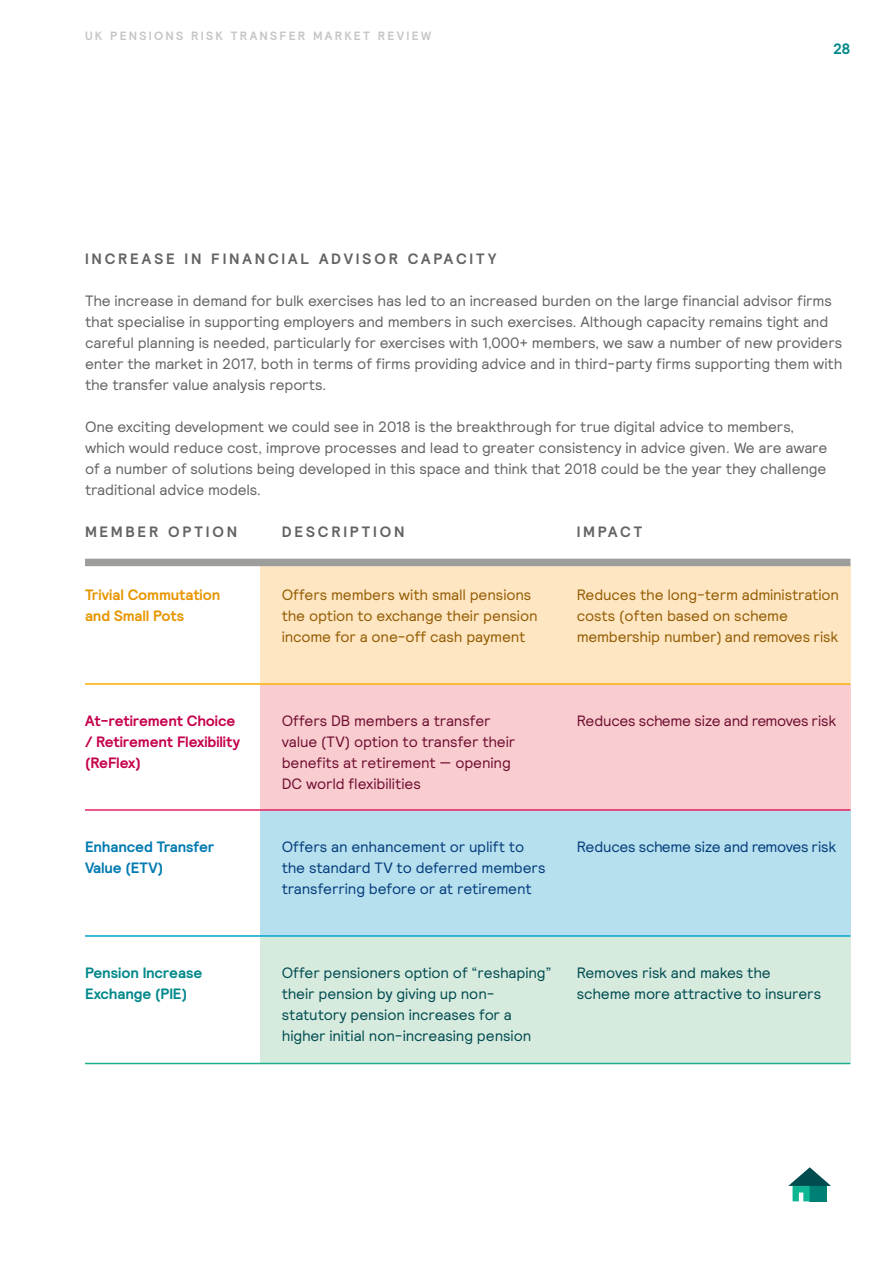
<style>
.page{position:relative;width:893px;height:1263px;background:#fff}
.page>*{position:absolute;margin:0;border:0;box-sizing:border-box;transform-origin:0 0}
.t1{font:15px/21px "Relative";letter-spacing:-.01em;color:#646363}
.t2{font:15px/21px "Relative";letter-spacing:-.01em;color:#935b00}
.t3{font:15px/21px "Relative";letter-spacing:-.01em;color:#004b50}
.t4{font:15px/21px "Relative";letter-spacing:-.01em;color:#6f0d30}
.t5{font:15px/21px "Relative";letter-spacing:-.01em;color:#043c7b}
.t6{font:700 15px "Relative";letter-spacing:.19em;color:#646363}
.t7{font:700 15px/21px "Relative";letter-spacing:-.01em;color:#c5004c}
.t8{font:700 15px/21px "Relative";letter-spacing:-.01em;color:#e89600}
.t9{font:700 15px/21px "Relative";letter-spacing:-.01em;color:#00888a}
.t10{font:700 15px/21px "Relative";letter-spacing:-.01em;color:#007ab1}
.t11{font:700 12px "Relative";letter-spacing:.19em;color:#c6c6c6}
</style>
<div class="page">
<div style="left:260px;top:564px;width:590px;height:119px;background:#fee6c3"></div>
<div style="left:260px;top:685px;width:590px;height:126px;background:#f9cdd0"></div>
<div style="left:260px;top:811px;width:590px;height:126px;background:#b6e0ee"></div>
<div style="left:260px;top:937px;width:590px;height:126px;background:#d6eade"></div>
<div style="left:85px;top:559px;width:765px;height:7px;background:#9d9d9c"></div>
<hr style="left:85px;top:683px;width:765px;height:2px;background:#f9b000">
<hr style="left:85px;top:809px;width:765px;height:2px;background:#e7205f">
<hr style="left:85px;top:935px;width:765px;height:2px;background:#00a4ce">
<hr style="left:85px;top:1063px;width:765px;height:1px;background:#1daf8e">
<svg style="left:788px;top:1167px;width:43px;height:34px"></svg>
<p class="t11" style="left:85px;top:28px;width:347px">UK PENSIONS RISK TRANSFER MARKET REVIEW</p>
<p class="t9" style="left:833px;top:38px;width:19px">28</p>
<p class="t6" style="left:85px;top:249px;width:413px">INCREASE IN FINANCIAL ADVISOR CAPACITY</p>
<p class="t1" style="left:85px;top:290px;width:759px">The increase in demand for bulk exercises has led to an increased burden on the large financial advisor firms that specialise in supporting employers and members in such exercises. Although capacity remains tight and careful planning is needed, particularly for exercises with 1,000+ members, we saw a number of new providers enter the market in 2017, both in terms of firms providing advice and in third-party firms supporting them with the transfer value analysis reports.</p>
<p class="t1" style="left:85px;top:416px;width:744px">One exciting development we could see in 2018 is the breakthrough for true digital advice to members, which would reduce cost, improve processes and lead to greater consistency in advice given. We are aware of a number of solutions being developed in this space and think that 2018 could be the year they challenge traditional advice models.</p>
<p class="t6" style="left:85px;top:522px;width:154px">MEMBER OPTION</p>
<p class="t6" style="left:282px;top:522px;width:125px">DESCRIPTION</p>
<p class="t6" style="left:577px;top:522px;width:67px">IMPACT</p>
<p class="t8" style="left:85px;top:584px;width:137px">Trivial Commutation and Small Pots</p>
<p class="t7" style="left:85px;top:710px;width:156px">At-retirement Choice / Retirement Flexibility (ReFlex)</p>
<p class="t10" style="left:85px;top:836px;width:131px">Enhanced Transfer<br>Value (ETV)</p>
<p class="t9" style="left:85px;top:962px;width:119px">Pension Increase<br>Exchange (PIE)</p>
<p class="t2" style="left:282px;top:584px;width:257px">Offers members with small pensions the option to exchange their pension income for a one-off cash payment</p>
<p class="t4" style="left:282px;top:710px;width:235px">Offers DB members a transfer value (TV) option to transfer their benefits at retirement — opening<br>DC world flexibilities</p>
<p class="t5" style="left:282px;top:836px;width:265px">Offers an enhancement or uplift to the standard TV to deferred members transferring before or at retirement</p>
<p class="t2" style="left:577px;top:584px;width:264px">Reduces the long-term administration costs (often based on scheme membership number) and removes risk</p>
<p class="t4" style="left:577px;top:710px;width:261px">Reduces scheme size and removes risk</p>
<p class="t5" style="left:577px;top:836px;width:261px">Reduces scheme size and removes risk</p>
<p class="t3" style="left:282px;top:962px;width:271px">Offer pensioners option of “reshaping” their pension by giving up non&shy;statutory pension increases for a higher initial non-increasing pension</p>
<p class="t3" style="left:577px;top:962px;width:246px">Removes risk and makes the scheme more attractive to insurers</p>
</div>
